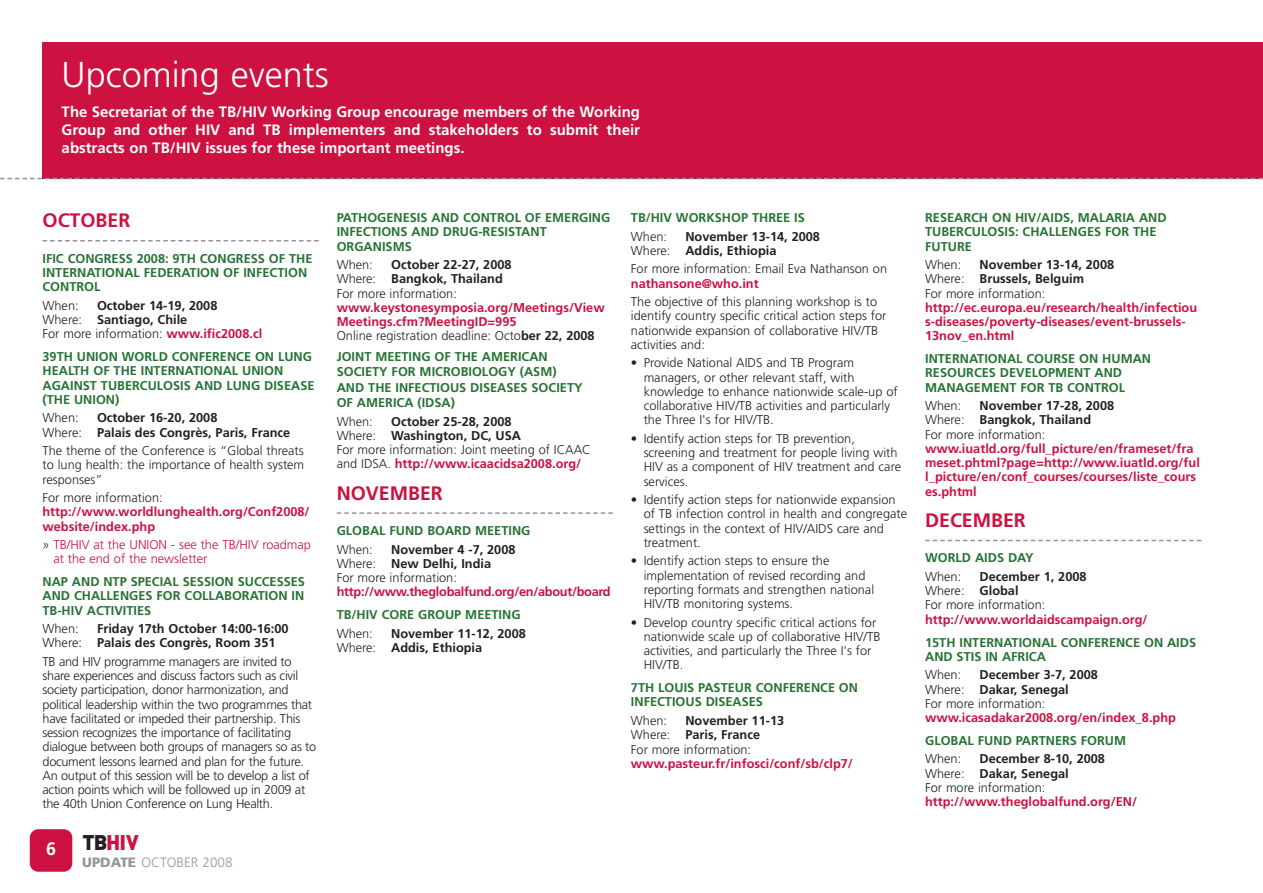
<style>
.page{position:relative;width:1263px;height:893px;background:#fff}
.page>*{position:absolute;margin:0;border:0;box-sizing:border-box;transform-origin:0 0}
.t1{font:300 36px "Frutiger";color:#fff}
.t2{font:900 21px "DIN";letter-spacing:-.055em;color:#cd1141}
.t3{font:700 19.5px "Frutiger";color:#cd1141}
.t4{font:700 18px "Frutiger";color:#fff}
.t5{font:700 15px/18px "Frutiger";color:#fff;text-align:justify}
.t6{font:300 13.5px "Frutiger";color:#939598}
.t7{font:300 12.75px/14.2px "Frutiger";color:#231f20}
.t8{font:700 12.75px/14.2px "Frutiger";color:#267434}
.t9{font:700 12.75px/14.2px "Frutiger";color:#231f20}
.t10{font:700 12.75px/14.2px "Frutiger";color:#cd1141}
.t11{font:300 12.75px/14.2px "Frutiger";letter-spacing:-.02em;color:#231f20}
.t12{font:300 12.75px/14.2px "Frutiger";color:#cd1141}
.t13{font:700 12.75px "Frutiger";letter-spacing:-.02em;color:#cd1141}
.s1{font-weight:300}
.s2{color:#cd1141}
.s3{color:#231f20}
.s4{font-weight:900}
.s5{font-weight:300;color:#231f20}
.s6{font-weight:700}
.s7{font-weight:700;color:#cd1141}
</style>
<div class="page">
<div style="left:43px;top:43px;width:1220px;height:136px;background:#cd1141"></div>
<svg style="left:43px;top:240px;width:276px;height:1px"></svg>
<svg style="left:337px;top:512px;width:276px;height:2px"></svg>
<svg style="left:925px;top:540px;width:276px;height:1px"></svg>
<div style="left:30px;top:829px;width:42px;height:43px;background:#cd1141;border-radius:9px"></div>
<svg style="left:0;top:178px;width:1263px;height:1px"></svg>
<h1 class="t1" style="left:62px;top:60px;width:268px">Upcoming events</h1>
<p class="t5" style="left:62px;top:104px;width:580px">The Secretariat of the TB/HIV Working Group encourage members of the Working Group and other HIV and TB implementers and stakeholders to submit their abstracts on TB/HIV issues for these important meetings.</p>
<h3 class="t3" style="left:43px;top:213px;width:89px">OCTOBER</h3>
<p class="t8" style="left:43px;top:252px;width:271px">IFIC CONGRESS 2008: 9TH CONGRESS OF THE<br>INTERNATIONAL FEDERATION OF INFECTION<br>CONTROL</p>
<p class="t7" style="left:43px;top:299px;width:38px">When:</p>
<p class="t9" style="left:43px;top:299px;width:221px;text-indent:54px">October 14-19, 2008<br><span class="s1">Where:</span> Santiago, Chile<br><span class="s1">For more information:</span> <span class="s2">www.ific2008.cl</span></p>
<p class="t8" style="left:43px;top:350px;width:273px">39TH UNION WORLD CONFERENCE ON LUNG<br>HEALTH OF THE INTERNATIONAL UNION<br>AGAINST TUBERCULOSIS AND LUNG DISEASE (THE UNION)</p>
<p class="t7" style="left:43px;top:412px;width:38px">When:</p>
<p class="t9" style="left:43px;top:412px;width:249px;text-indent:54px">October 16-20, 2008<br><span class="s1">Where:</span> Palais des Congrès, Paris, France</p>
<p class="t7" style="left:43px;top:444px;width:263px;text-align:justify">The theme of the Conference is “Global threats to lung health: the importance of health system responses”</p>
<p class="t7" style="left:43px;top:491px;width:122px">For more information:</p>
<p class="t10" style="left:43px;top:506px;width:269px">http://www.worldlunghealth.org/Conf2008/ website/index.php</p>
<p class="t12" style="left:53px;top:538px;width:259px;text-indent:-11px"><span class="s3">»</span> TB/HIV at the UNION - see the TB/HIV roadmap at the end of the newsletter</p>
<p class="t8" style="left:43px;top:575px;width:264px;text-align:justify">NAP AND NTP SPECIAL SESSION SUCCESSES AND CHALLENGES FOR COLLABORATION IN TB-HIV ACTIVITIES</p>
<p class="t7" style="left:43px;top:622px;width:38px">When:</p>
<p class="t9" style="left:43px;top:622px;width:248px;text-indent:54px">Friday 17th October 14:00-16:00<br><span class="s1">Where:</span> Palais des Congrès, Room 351</p>
<p class="t11" style="left:43px;top:655px;width:275px">TB and HIV programme managers are invited to share experiences and discuss factors such as civil society participation, donor harmonization, and political leadership within the two programmes that have facilitated or impeded their partnership. This session recognizes the importance of facilitating dialogue between both groups of managers so as to document lessons learned and plan for the future.<br>An output of this session will be to develop a list of action points which will be followed up in 2009 at the 40th Union Conference on Lung Health.</p>
<h3 class="t4" style="left:46px;top:842px;width:12px">6</h3>
<h2 class="t2" style="left:83px;top:830px;width:58px"><span class="s3">TB</span>HIV</h2>
<p class="t6" style="left:82px;top:857px;width:152px"><span class="s4">UPDATE</span> OCTOBER 2008</p>
<p class="t8" style="left:337px;top:212px;width:275px">PATHOGENESIS AND CONTROL OF EMERGING<br>INFECTIONS AND DRUG-RESISTANT<br>ORGANISMS</p>
<p class="t7" style="left:337px;top:259px;width:38px">When:</p>
<p class="t9" style="left:337px;top:259px;width:176px;text-indent:54px">October 22-27, 2008<br><span class="s1">Where:</span> Bangkok, Thailand<br><span class="s1">For more information:</span></p>
<p class="t10" style="left:337px;top:301px;width:269px">www.keystonesymposia.org/Meetings/View<br>Meetings.cfm?MeetingID=995<br><span class="s5">Online registration deadline: Octo</span><span class="s3">ber 22, 2008</span></p>
<p class="t8" style="left:337px;top:350px;width:247px;line-height:15.3px">JOINT MEETING OF THE AMERICAN<br>SOCIETY FOR MICROBIOLOGY (ASM)<br>AND THE INFECTIOUS DISEASES SOCIETY<br>OF AMERICA (IDSA)</p>
<p class="t7" style="left:337px;top:415px;width:38px">When:</p>
<p class="t7" style="left:337px;top:415px;width:256px;text-indent:54px"><span class="s6">October 25-28, 2008<br></span>Where: <span class="s6">Washington, DC, USA<br></span>For more information: Joint meeting of ICAAC and IDSA. <span class="s7">http://www.icaacidsa2008.org/</span></p>
<h3 class="t3" style="left:337px;top:485px;width:108px">NOVEMBER</h3>
<p class="t8" style="left:337px;top:525px;width:195px">GLOBAL FUND BOARD MEETING</p>
<p class="t7" style="left:337px;top:543px;width:38px">When:</p>
<p class="t9" style="left:337px;top:543px;width:180px;text-indent:54px">November 4 -7, 2008<br><span class="s1">Where:</span> New Delhi, India<br><span class="s1">For more information:</span></p>
<p class="t13" style="left:337px;top:587px;width:276px">http://www.theglobalfund.org/en/about/board</p>
<p class="t8" style="left:337px;top:609px;width:185px">TB/HIV CORE GROUP MEETING</p>
<p class="t7" style="left:337px;top:627px;width:38px">When:</p>
<p class="t9" style="left:337px;top:627px;width:191px;text-indent:54px">November 11-12, 2008<br><span class="s1">Where:</span> Addis, Ethiopia</p>
<p class="t8" style="left:631px;top:212px;width:175px">TB/HIV WORKSHOP THREE IS</p>
<p class="t7" style="left:631px;top:230px;width:38px">When:</p>
<p class="t9" style="left:631px;top:230px;width:191px;text-indent:54px">November 13-14, 2008<br><span class="s1">Where:</span> Addis, Ethiopia</p>
<p class="t7" style="left:631px;top:263px;width:258px">For more information: Email Eva Nathanson on</p>
<p class="t10" style="left:631px;top:277px;width:129px">nathansone@who.int</p>
<p class="t7" style="left:631px;top:296px;width:257px">The objective of this planning workshop is to identify country specific critical action steps for nationwide expansion of collaborative HIV/TB activities and:</p>
<p class="t7" style="left:644px;top:357px;width:255px;text-indent:-13px">• Provide National AIDS and TB Program managers, or other relevant staff, with knowledge to enhance nationwide scale-up of collaborative HIV/TB activities and particularly the Three I's for HIV/TB.</p>
<p class="t7" style="left:644px;top:432px;width:259px;text-indent:-13px">• Identify action steps for TB prevention, screening and treatment for people living with HIV as a component of HIV treatment and care services.</p>
<p class="t7" style="left:644px;top:494px;width:265px;text-indent:-13px">• Identify action steps for nationwide expansion of TB infection control in health and congregate settings in the context of HIV/AIDS care and treatment.</p>
<p class="t7" style="left:644px;top:555px;width:232px;text-indent:-13px">• Identify action steps to ensure the implementation of revised recording and reporting formats and strengthen national HIV/TB monitoring systems.</p>
<p class="t7" style="left:644px;top:616px;width:238px;text-indent:-13px">• Develop country specific critical actions for nationwide scale up of collaborative HIV/TB activities, and particularly the Three I's for HIV/TB.</p>
<p class="t8" style="left:631px;top:682px;width:229px">7TH LOUIS PASTEUR CONFERENCE ON<br>INFECTIOUS DISEASES</p>
<p class="t7" style="left:631px;top:714px;width:38px">When:</p>
<p class="t9" style="left:631px;top:714px;width:155px;text-indent:54px">November 11-13<br><span class="s1">Where:</span> Paris, France<br><span class="s1">For more information:</span></p>
<p class="t10" style="left:631px;top:757px;width:223px">www.pasteur.fr/infosci/conf/sb/clp7/</p>
<p class="t8" style="left:925px;top:212px;width:243px">RESEARCH ON HIV/AIDS, MALARIA AND<br>TUBERCULOSIS: CHALLENGES FOR THE<br>FUTURE</p>
<p class="t7" style="left:925px;top:259px;width:38px">When:</p>
<p class="t9" style="left:925px;top:259px;width:191px;text-indent:54px">November 13-14, 2008<br><span class="s1">Where:</span> Brussels, Belguim<br><span class="s1">For more information:</span></p>
<p class="t10" style="left:925px;top:301px;width:274px">http://ec.europa.eu/research/health/infectiou s-diseases/poverty-diseases/event-brussels-<br>13nov_en.html</p>
<p class="t8" style="left:925px;top:353px;width:227px">INTERNATIONAL COURSE ON HUMAN<br>RESOURCES DEVELOPMENT AND<br>MANAGEMENT FOR TB CONTROL</p>
<p class="t7" style="left:925px;top:400px;width:38px">When:</p>
<p class="t9" style="left:925px;top:400px;width:191px;text-indent:54px">November 17-28, 2008<br><span class="s1">Where:</span> Bangkok, Thailand<br><span class="s1">For more information:</span></p>
<p class="t10" style="left:925px;top:442px;width:276px">www.iuatld.org/full_picture/en/frameset/fra meset.phtml?page=http://www.iuatld.org/ful l_picture/en/conf_courses/courses/liste_cours es.phtml</p>
<h3 class="t3" style="left:925px;top:512px;width:102px">DECEMBER</h3>
<p class="t8" style="left:925px;top:552px;width:110px">WORLD AIDS DAY</p>
<p class="t7" style="left:925px;top:570px;width:38px">When:</p>
<p class="t7" style="left:925px;top:570px;width:163px;text-indent:54px"><span class="s6">December 1, 2008<br></span>Where: <span class="s6">Global<br></span>For more information:</p>
<p class="t10" style="left:925px;top:613px;width:224px">http://www.worldaidscampaign.org/</p>
<p class="t8" style="left:925px;top:636px;width:272px">15TH INTERNATIONAL CONFERENCE ON AIDS<br>AND STIS IN AFRICA</p>
<p class="t7" style="left:925px;top:669px;width:38px">When:</p>
<p class="t9" style="left:925px;top:669px;width:174px;text-indent:54px">December 3-7, 2008<br><span class="s1">Where:</span> Dakar, Senegal<br><span class="s1">For more information:</span></p>
<p class="t10" style="left:925px;top:711px;width:252px">www.icasadakar2008.org/en/index_8.php</p>
<p class="t8" style="left:925px;top:734px;width:203px">GLOBAL FUND PARTNERS FORUM</p>
<p class="t7" style="left:925px;top:753px;width:38px">When:</p>
<p class="t9" style="left:925px;top:753px;width:181px;text-indent:54px">December 8-10, 2008<br><span class="s1">Where:</span> Dakar, Senegal<br><span class="s1">For more information:</span></p>
<p class="t10" style="left:925px;top:795px;width:213px">http://www.theglobalfund.org/EN/</p>
</div>
